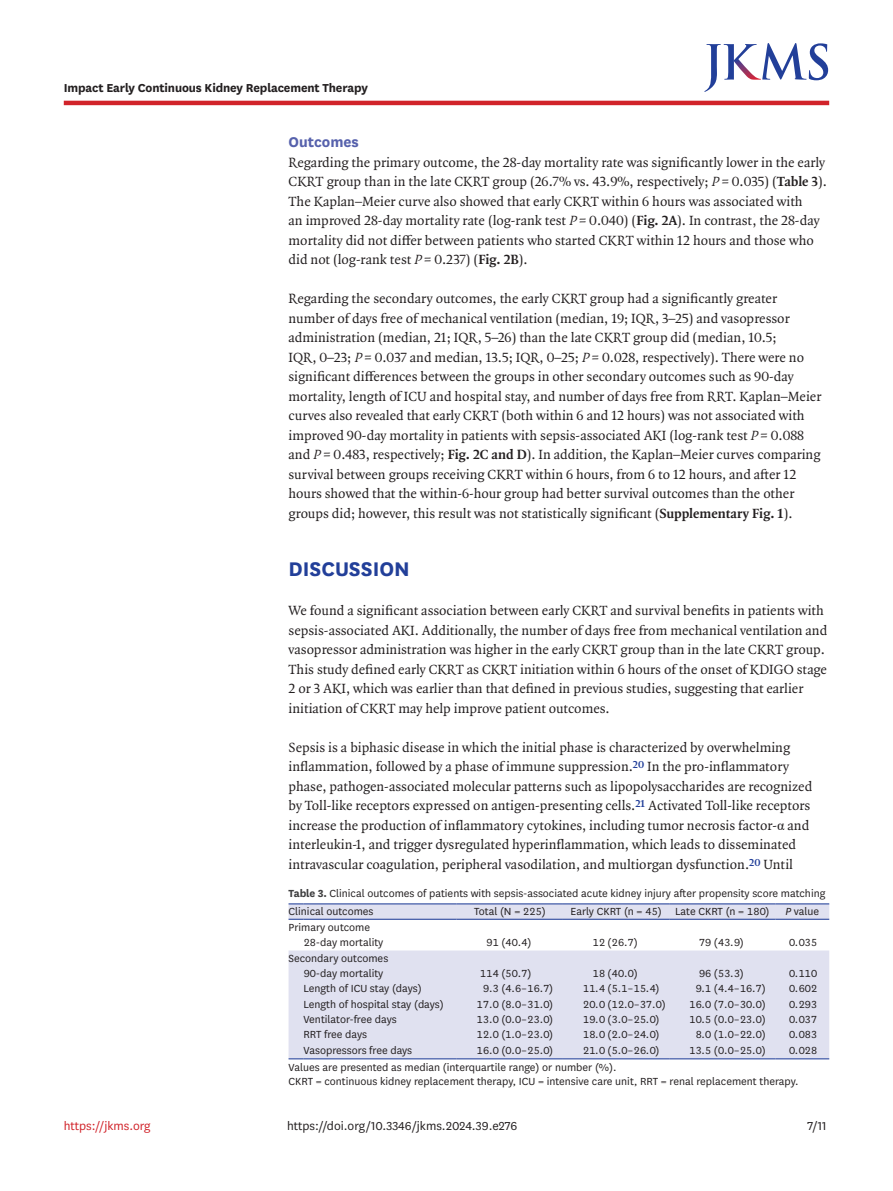
<style>
.page{position:relative;width:893px;height:1191px;background:#fff}
.page>*{position:absolute;margin:0;border:0;box-sizing:border-box;transform-origin:0 0}
.body_title1{font:700 23.1px "National";color:#223f99}
.body_title2{font:700 16.5px "National";color:#5661ac}
.body_p{font:14.25px/19.5px "Quadraat OT";color:#231f20}
.body_p_first{font:14.25px/19.5px "Quadraat OT";color:#231f20}
.doi_running_footer{font:13.5px "National";color:#231f20}
.alt-title-type{font:700 13.5px "National";letter-spacing:-.01em;color:#231f20}
.t1{font:13.5px "National";color:#d1232a}
.tbody_entry{font:12px "National";color:#231f20}
.table-wrap_caption{font:12px "National";color:#231f20}
.table-wrap-foot_p{font:12px "National";color:#231f20}
.table-wrap-foot_p_fi{font:12px "National";color:#231f20}
.thead_entry{font:12px "National";color:#231f20}
.thead_entry-2{font:12px "National";letter-spacing:-.025em;color:#231f20}
.s1{font-style:italic}
.s2{font-weight:700}
.s3{font-family:"Times New Roman"}
.s4{font-weight:700;color:#3e3e3f}
</style>
<div class="page">
<hr style="left:64px;top:101px;width:765px;height:4px;background:#d1232a">
<svg style="left:704px;top:43px;width:124px;height:49px"></svg>
<svg style="left:289px;top:904px;width:540px;height:154px;fill:#e0e1f0"></svg>
<svg style="left:289px;top:903px;width:14px;height:1px"></svg>
<hr style="left:303px;top:903px;width:154px;height:1px;background:#223f99">
<hr style="left:457px;top:903px;width:106px;height:1px;background:#223f99">
<hr style="left:563px;top:903px;width:106px;height:1px;background:#223f99">
<hr style="left:669px;top:903px;width:106px;height:1px;background:#223f99">
<hr style="left:775px;top:903px;width:54px;height:1px;background:#223f99">
<svg style="left:289px;top:918px;width:14px;height:1px"></svg>
<hr style="left:303px;top:918px;width:154px;height:1px;background:#223f99">
<hr style="left:457px;top:918px;width:106px;height:1px;background:#223f99">
<hr style="left:563px;top:918px;width:106px;height:1px;background:#223f99">
<hr style="left:669px;top:918px;width:106px;height:1px;background:#223f99">
<hr style="left:775px;top:918px;width:54px;height:1px;background:#223f99">
<svg style="left:289px;top:1058px;width:14px;height:1px"></svg>
<hr style="left:303px;top:1058px;width:154px;height:1px;background:#223f99">
<hr style="left:457px;top:1058px;width:106px;height:1px;background:#223f99">
<hr style="left:563px;top:1058px;width:106px;height:1px;background:#223f99">
<hr style="left:669px;top:1058px;width:106px;height:1px;background:#223f99">
<hr style="left:775px;top:1058px;width:54px;height:1px;background:#223f99">
<p class="alt-title-type" style="left:64px;top:78px;width:306px">Impact Early Continuous Kidney Replacement Therapy</p>
<p class="body_title2" style="left:289px;top:130px;width:72px">Outcomes</p>
<p class="body_p_first" style="left:289px;top:152px;width:540px">Regarding the primary outcome, the 28-day mortality rate was significantly lower in the early CKRT group than in the late CKRT group (26.7% vs. 43.9%, respectively; <span class="s1">P</span> = 0.035) (<span class="s2">Table 3</span>).<br>The Kaplan–Meier curve also showed that early CKRT within 6 hours was associated with<br>an improved 28-day mortality rate (log-rank test <span class="s1">P</span> = 0.040) (<span class="s2">Fig. 2A</span>). In contrast, the 28-day mortality did not differ between patients who started CKRT within 12 hours and those who did not (log-rank test <span class="s1">P</span> = 0.237) (<span class="s2">Fig. 2B</span>).</p>
<p class="body_p" style="left:289px;top:289px;width:534px">Regarding the secondary outcomes, the early CKRT group had a significantly greater number of days free of mechanical ventilation (median, 19; IQR, 3–25) and vasopressor administration (median, 21; IQR, 5–26) than the late CKRT group did (median, 10.5;<br>IQR, 0–23; <span class="s1">P</span> = 0.037 and median, 13.5; IQR, 0–25; <span class="s1">P</span> = 0.028, respectively). There were no significant differences between the groups in other secondary outcomes such as 90-day mortality, length of ICU and hospital stay, and number of days free from RRT. Kaplan–Meier curves also revealed that early CKRT (both within 6 and 12 hours) was not associated with improved 90-day mortality in patients with sepsis-associated AKI (log-rank test <span class="s1">P</span> = 0.088 and <span class="s1">P</span> = 0.483, respectively; <span class="s2">Fig. 2C and D</span>). In addition, the Kaplan–Meier curves comparing survival between groups receiving CKRT within 6 hours, from 6 to 12 hours, and after 12 hours showed that the within-6-hour group had better survival outcomes than the other groups did; however, this result was not statistically significant (<span class="s2">Supplementary Fig. 1</span>).</p>
<p class="body_title1" style="left:289px;top:553px;width:123px">DISCUSSION</p>
<p class="body_p_first" style="left:289px;top:601px;width:540px">We found a significant association between early CKRT and survival benefits in patients with sepsis-associated AKI. Additionally, the number of days free from mechanical ventilation and vasopressor administration was higher in the early CKRT group than in the late CKRT group.<br>This study defined early CKRT as CKRT initiation within 6 hours of the onset of KDIGO stage 2 or 3 AKI, which was earlier than that defined in previous studies, suggesting that earlier initiation of CKRT may help improve patient outcomes.</p>
<p class="body_p" style="left:289px;top:737px;width:525px">Sepsis is a biphasic disease in which the initial phase is characterized by overwhelming inflammation, followed by a phase of immune suppression.<sup>20</sup> In the pro-inflammatory phase, pathogen-associated molecular patterns such as lipopolysaccharides are recognized by Toll-like receptors expressed on antigen-presenting cells.<sup>21</sup> Activated Toll-like receptors increase the production of inflammatory cytokines, including tumor necrosis factor-<span class="s3">α</span> and interleukin-1, and trigger dysregulated hyperinflammation, which leads to disseminated intravascular coagulation, peripheral vasodilation, and multiorgan dysfunction.<sup>20</sup> Until</p>
<p class="table-wrap_caption" style="left:289px;top:886px;width:538px"><span class="s4">Table 3.</span> Clinical outcomes of patients with sepsis-associated acute kidney injury after propensity score matching</p>
<p class="thead_entry" style="left:289px;top:903px;width:87px">Clinical outcomes</p>
<p class="thead_entry-2" style="left:474px;top:903px;width:73px">Total (N = 225)</p>
<p class="thead_entry" style="left:570px;top:903px;width:93px">Early CKRT (n = 45)</p>
<p class="thead_entry" style="left:675px;top:903px;width:96px">Late CKRT (n = 180)</p>
<p class="thead_entry" style="left:785px;top:903px;width:35px"><span class="s1">P</span> value</p>
<p class="tbody_entry" style="left:289px;top:919px;width:83px">Primary outcome</p>
<p class="tbody_entry" style="left:303px;top:934px;width:82px">28-day mortality</p>
<p class="tbody_entry" style="left:486px;top:934px;width:47px">91 (40.4)</p>
<p class="tbody_entry" style="left:592px;top:934px;width:47px">12 (26.7)</p>
<p class="tbody_entry" style="left:699px;top:934px;width:47px">79 (43.9)</p>
<p class="tbody_entry" style="left:789px;top:934px;width:30px">0.035</p>
<p class="tbody_entry" style="left:289px;top:950px;width:101px">Secondary outcomes</p>
<p class="tbody_entry" style="left:303px;top:965px;width:82px">90-day mortality</p>
<p class="tbody_entry" style="left:480px;top:965px;width:53px">114 (50.7)</p>
<p class="tbody_entry" style="left:592px;top:965px;width:47px">18 (40.0)</p>
<p class="tbody_entry" style="left:699px;top:965px;width:47px">96 (53.3)</p>
<p class="tbody_entry" style="left:789px;top:965px;width:30px">0.110</p>
<p class="tbody_entry" style="left:303px;top:980px;width:120px">Length of ICU stay (days)</p>
<p class="tbody_entry" style="left:483px;top:980px;width:72px">9.3 (4.6–16.7)</p>
<p class="tbody_entry" style="left:583px;top:980px;width:78px">11.4 (5.1–15.4)</p>
<p class="tbody_entry" style="left:695px;top:980px;width:72px">9.1 (4.4–16.7)</p>
<p class="tbody_entry" style="left:789px;top:980px;width:30px">0.602</p>
<p class="tbody_entry" style="left:303px;top:996px;width:142px">Length of hospital stay (days)</p>
<p class="tbody_entry" style="left:477px;top:996px;width:78px">17.0 (8.0–31.0)</p>
<p class="tbody_entry" style="left:583px;top:996px;width:84px">20.0 (12.0–37.0)</p>
<p class="tbody_entry" style="left:689px;top:996px;width:78px">16.0 (7.0–30.0)</p>
<p class="tbody_entry" style="left:789px;top:996px;width:30px">0.293</p>
<p class="tbody_entry" style="left:303px;top:1011px;width:95px">Ventilator-free days</p>
<p class="tbody_entry" style="left:477px;top:1011px;width:78px">13.0 (0.0–23.0)</p>
<p class="tbody_entry" style="left:583px;top:1011px;width:78px">19.0 (3.0–25.0)</p>
<p class="tbody_entry" style="left:689px;top:1011px;width:78px">10.5 (0.0–23.0)</p>
<p class="tbody_entry" style="left:789px;top:1011px;width:30px">0.037</p>
<p class="tbody_entry" style="left:303px;top:1027px;width:65px">RRT free days</p>
<p class="tbody_entry" style="left:477px;top:1027px;width:78px">12.0 (1.0–23.0)</p>
<p class="tbody_entry" style="left:583px;top:1027px;width:78px">18.0 (2.0–24.0)</p>
<p class="tbody_entry" style="left:695px;top:1027px;width:72px">8.0 (1.0–22.0)</p>
<p class="tbody_entry" style="left:789px;top:1027px;width:30px">0.083</p>
<p class="tbody_entry" style="left:303px;top:1042px;width:110px">Vasopressors free days</p>
<p class="tbody_entry" style="left:477px;top:1042px;width:78px">16.0 (0.0–25.0)</p>
<p class="tbody_entry" style="left:583px;top:1042px;width:78px">21.0 (5.0–26.0)</p>
<p class="tbody_entry" style="left:689px;top:1042px;width:78px">13.5 (0.0–25.0)</p>
<p class="tbody_entry" style="left:789px;top:1042px;width:30px">0.028</p>
<p class="table-wrap-foot_p_fi" style="left:289px;top:1059px;width:330px">Values are presented as median (interquartile range) or number (%).</p>
<p class="table-wrap-foot_p" style="left:289px;top:1073px;width:512px">CKRT = continuous kidney replacement therapy, ICU = intensive care unit, RRT = renal replacement therapy.</p>
<p class="t1" style="left:64px;top:1116px;width:88px">https://jkms.org</p>
<p class="doi_running_footer" style="left:287px;top:1116px;width:232px">https://doi.org/10.3346/jkms.2024.39.e276</p>
<p class="doi_running_footer" style="left:807px;top:1116px;width:21px">7/11</p>
</div>
